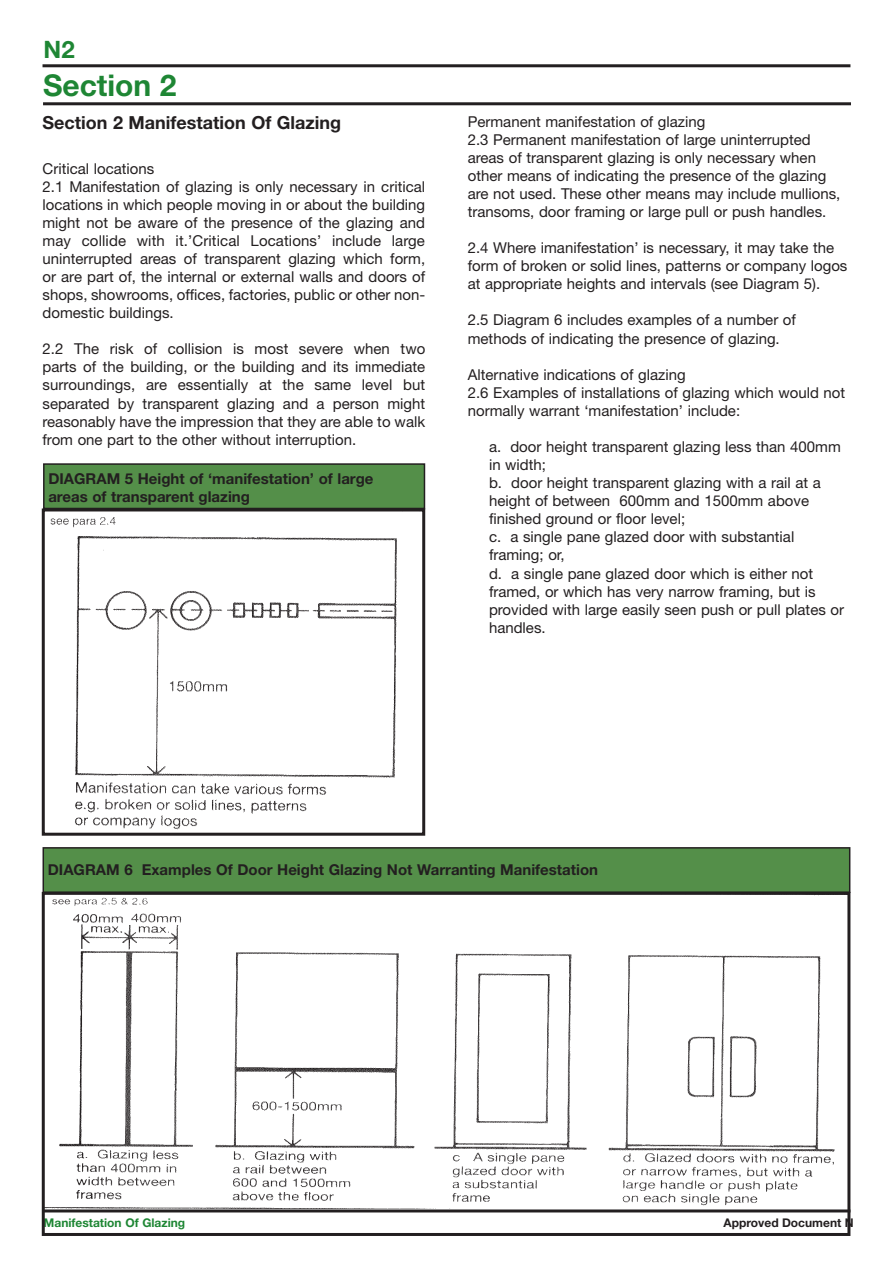
<style>
.page{position:relative;width:893px;height:1263px;background:#fff}
.page>*{position:absolute;margin:0;border:0;box-sizing:border-box;transform-origin:0 0}
.t1{font:700 30px "Helvetica Neue";color:#1e8634}
.t2{font:700 24px "Helvetica Neue";color:#1e8634}
.t3{font:700 18px "Helvetica Neue";color:#231f20}
.t4{font:15px/18px "Helvetica Neue";color:#231f20}
.t5{font:700 15px/18px "Helvetica Neue";color:#231f20}
.t6{font:700 12px "Helvetica Neue";color:#1e8634}
.t7{font:700 12px "Helvetica Neue";color:#231f20}
</style>
<div class="page">
<hr style="left:43px;top:64px;width:807px;height:3px;background:#231f20">
<hr style="left:43px;top:1209px;width:807px;height:3px;background:#231f20">
<hr style="left:43px;top:102px;width:808px;height:3px;background:#231f20">
<div style="left:44px;top:464px;width:380px;height:44px;background:#548f49"></div>
<div style="left:43px;top:463px;width:382px;height:46px;border:2px solid #231f20"></div>
<img style="left:50px;top:517px;width:347px;height:313px">
<div style="left:42px;top:508px;width:383px;height:328px;border:3px solid #231f20"></div>
<div style="left:43px;top:848px;width:807px;height:44px;background:#548f49"></div>
<div style="left:43px;top:847px;width:807px;height:46px;border:2px solid #231f20"></div>
<img style="left:46px;top:897px;width:789px;height:311px">
<div style="left:42px;top:892px;width:808px;height:344px;border:3px solid #231f20"></div>
<h2 class="t2" style="left:44px;top:35px;width:33px">N2</h2>
<h1 class="t1" style="left:43px;top:67px;width:135px">Section 2</h1>
<p class="t3" style="left:43px;top:111px;width:300px">Section 2 Manifestation Of Glazing</p>
<p class="t4" style="left:43px;top:159px;width:384px">Critical locations<br>2.1 Manifestation of glazing is only necessary in critical locations in which people moving in or about the building might not be aware of the presence of the glazing and may collide with it.’Critical Locations’ include large uninterrupted areas of transparent glazing which form, or are part of, the internal or external walls and doors of shops, showrooms, offices, factories, public or other non&shy;domestic buildings.</p>
<p class="t4" style="left:43px;top:340px;width:384px;text-align:justify">2.2 The risk of collision is most severe when two parts of the building, or the building and its immediate surroundings, are essentially at the same level but separated by transparent glazing and a person might reasonably have the impression that they are able to walk from one part to the other without interruption.</p>
<p class="t5" style="left:48px;top:469px;width:327px">DIAGRAM 5 Height of ‘manifestation’ of large areas of transparent glazing</p>
<p class="t4" style="left:468px;top:112px;width:374px">Permanent manifestation of glazing<br>2.3 Permanent manifestation of large uninterrupted areas of transparent glazing is only necessary when other means of indicating the presence of the glazing are not used. These other means may include mullions, transoms, door framing or large pull or push handles.</p>
<p class="t4" style="left:468px;top:239px;width:381px">2.4 Where imanifestation’ is necessary, it may take the form of broken or solid lines, patterns or company logos at appropriate heights and intervals (see Diagram 5).</p>
<p class="t4" style="left:468px;top:311px;width:330px">2.5 Diagram 6 includes examples of a number of methods of indicating the presence of glazing.</p>
<p class="t4" style="left:468px;top:365px;width:379px">Alternative indications of glazing<br>2.6 Examples of installations of glazing which would not normally warrant ‘manifestation’ include:</p>
<p class="t4" style="left:489px;top:437px;width:357px">a. door height transparent glazing less than 400mm in width;<br>b. door height transparent glazing with a rail at a height of between 600mm and 1500mm above finished ground or floor level;<br>c. a single pane glazed door with substantial framing; or,<br>d. a single pane glazed door which is either not framed, or which has very narrow framing, but is provided with large easily seen push or pull plates or handles.</p>
<p class="t5" style="left:48px;top:860px;width:552px">DIAGRAM 6 Examples Of Door Height Glazing Not Warranting Manifestation</p>
<p class="t6" style="left:44px;top:1215px;width:143px">Manifestation Of Glazing</p>
<p class="t7" style="left:723px;top:1215px;width:132px">Approved Document N</p>
</div>
